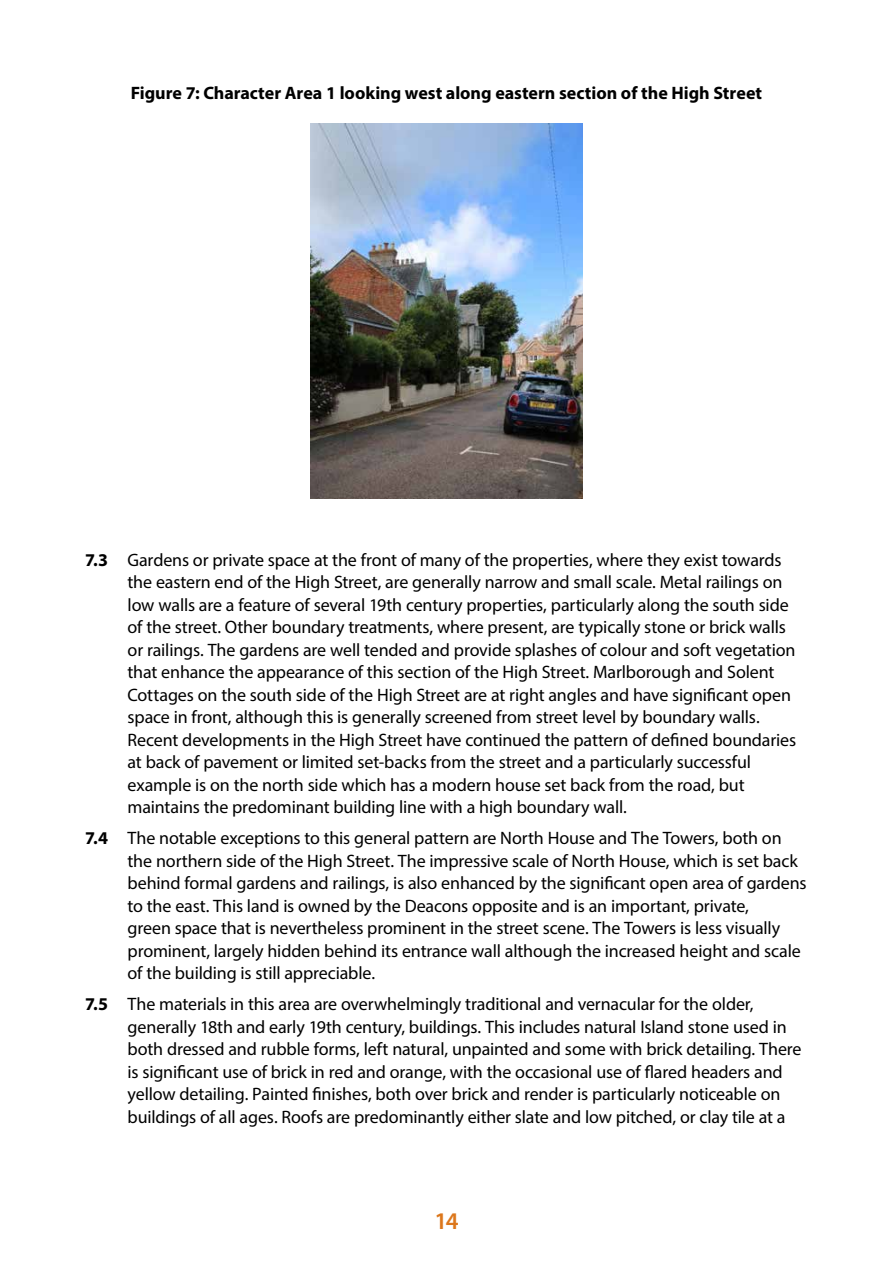
<style>
.page{position:relative;width:893px;height:1263px;background:#fff}
.page>*{position:absolute;margin:0;border:0;box-sizing:border-box;transform-origin:0 0}
.t1{font:600 24px "Myriad Pro";color:#dc771c}
.Numbered_paragraph{font:18px/22.5px "Myriad Pro";letter-spacing:-.01em;color:#000}
.t2{font:700 18px "Myriad Pro";color:#000}
.s1{font-weight:700}
</style>
<div class="page">
<img style="left:310px;top:123px;width:273px;height:376px">
<p class="t2" style="left:131px;top:81px;width:633px">Figure 7: Character Area 1 looking west along eastern section of the High Street</p>
<p class="Numbered_paragraph" style="left:128px;top:548px;width:670px;text-indent:-43px"><span class="s1">7.3</span> Gardens or private space at the front of many of the properties, where they exist towards the eastern end of the High Street, are generally narrow and small scale. Metal railings on low walls are a feature of several 19th century properties, particularly along the south side of the street. Other boundary treatments, where present, are typically stone or brick walls or railings. The gardens are well tended and provide splashes of colour and soft vegetation that enhance the appearance of this section of the High Street. Marlborough and Solent Cottages on the south side of the High Street are at right angles and have significant open space in front, although this is generally screened from street level by boundary walls.<br>Recent developments in the High Street have continued the pattern of defined boundaries at back of pavement or limited set-backs from the street and a particularly successful example is on the north side which has a modern house set back from the road, but maintains the predominant building line with a high boundary wall.</p>
<p class="Numbered_paragraph" style="left:128px;top:826px;width:680px;text-indent:-43px"><span class="s1">7.4</span> The notable exceptions to this general pattern are North House and The Towers, both on the northern side of the High Street. The impressive scale of North House, which is set back behind formal gardens and railings, is also enhanced by the significant open area of gardens to the east. This land is owned by the Deacons opposite and is an important, private,<br>green space that is nevertheless prominent in the street scene. The Towers is less visually prominent, largely hidden behind its entrance wall although the increased height and scale of the building is still appreciable.</p>
<p class="Numbered_paragraph" style="left:128px;top:992px;width:676px;text-indent:-43px"><span class="s1">7.5</span> The materials in this area are overwhelmingly traditional and vernacular for the older, generally 18th and early 19th century, buildings. This includes natural Island stone used in both dressed and rubble forms, left natural, unpainted and some with brick detailing. There is significant use of brick in red and orange, with the occasional use of flared headers and yellow detailing. Painted finishes, both over brick and render is particularly noticeable on buildings of all ages. Roofs are predominantly either slate and low pitched, or clay tile at a</p>
<h1 class="t1" style="left:434px;top:1206px;width:26px">14</h1>
</div>
